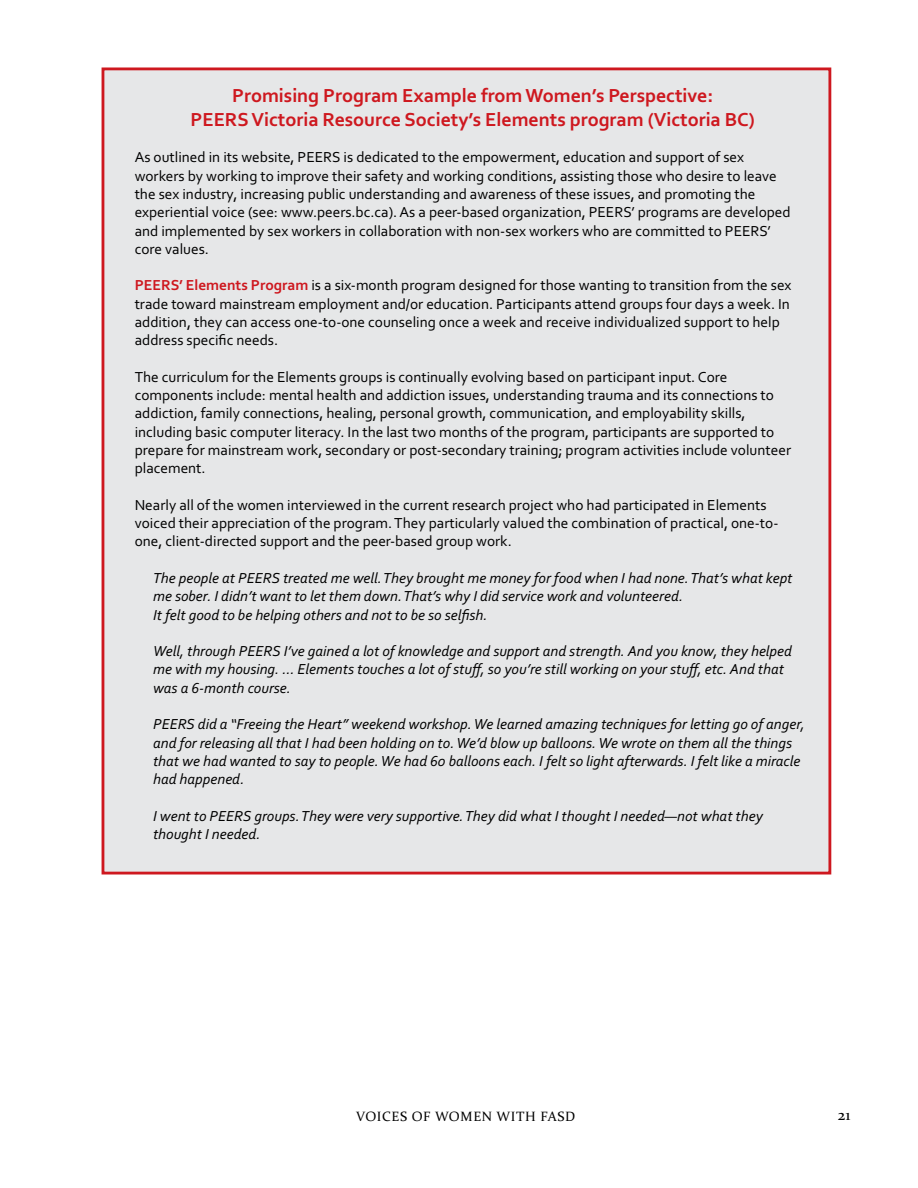
<style>
.page{position:relative;width:918px;height:1188px;background:#fff}
.page>*{position:absolute;margin:0;border:0;box-sizing:border-box;transform-origin:0 0}
.t1{font:700 19.8px/23.9px "Corbel";color:#ce181f;text-align:center}
.t2{font:15.75px "Constantia";color:#000}
.t3{font:15.3px/18.3px "Corbel";color:#000}
.t4{font:italic 15.3px/18.3px "Corbel";color:#000}
.t5{font:13.5px "Constantia";letter-spacing:.05em;color:#000}
.s1{font-weight:700;color:#ce181f}
</style>
<div class="page">
<div style="left:103px;top:69px;width:727px;height:804px;background:#e6e7e8"></div>
<div style="left:102px;top:68px;width:729px;height:807px;border:3px solid #ce181f"></div>
<p class="t1" style="left:190px;top:83px;width:566px">Promising Program Example from Women’s Perspective:<br>PEERS Victoria Resource Society’s Elements program (Victoria BC)</p>
<p class="t3" style="left:135px;top:148px;width:658px">As outlined in its website, PEERS is dedicated to the empowerment, education and support of sex workers by working to improve their safety and working conditions, assisting those who desire to leave the sex industry, increasing public understanding and awareness of these issues, and promoting the experiential voice (see: www.peers.bc.ca). As a peer-based organization, PEERS’ programs are developed and implemented by sex workers in collaboration with non-sex workers who are committed to PEERS’ core values.</p>
<p class="t3" style="left:135px;top:276px;width:658px"><span class="s1">PEERS’ Elements Program</span> is a six-month program designed for those wanting to transition from the sex trade toward mainstream employment and/or education. Participants attend groups four days a week. In addition, they can access one-to-one counseling once a week and receive individualized support to help address specific needs.</p>
<p class="t3" style="left:135px;top:367px;width:658px">The curriculum for the Elements groups is continually evolving based on participant input. Core components include: mental health and addiction issues, understanding trauma and its connections to addiction, family connections, healing, personal growth, communication, and employability skills, including basic computer literacy. In the last two months of the program, participants are supported to prepare for mainstream work, secondary or post-secondary training; program activities include volunteer placement.</p>
<p class="t3" style="left:135px;top:495px;width:645px">Nearly all of the women interviewed in the current research project who had participated in Elements voiced their appreciation of the program. They particularly valued the combination of practical, one-to&shy;one, client-directed support and the peer-based group work.</p>
<p class="t4" style="left:153px;top:568px;width:641px">The people at PEERS treated me well. They brought me money for food when I had none. That’s what kept me sober. I didn’t want to let them down. That’s why I did service work and volunteered.<br>It felt good to be helping others and not to be so selfish.</p>
<p class="t4" style="left:153px;top:642px;width:640px">Well, through PEERS I’ve gained a lot of knowledge and support and strength. And you know, they helped me with my housing. … Elements touches a lot of stuff, so you’re still working on your stuff, etc. And that was a 6-month course.</p>
<p class="t4" style="left:153px;top:715px;width:653px">PEERS did a “Freeing the Heart” weekend workshop. We learned amazing techniques for letting go of anger, and for releasing all that I had been holding on to. We’d blow up balloons. We wrote on them all the things that we had wanted to say to people. We had 60 balloons each. I felt so light afterwards. I felt like a miracle had happened.</p>
<p class="t4" style="left:153px;top:806px;width:611px">I went to PEERS groups. They were very supportive. They did what I thought I needed—not what they thought I needed.</p>
<p class="t5" style="left:356px;top:1107px;width:220px">VOICES OF WOMEN WITH FASD</p>
<p class="t2" style="left:838px;top:1104px;width:14px">21</p>
</div>
